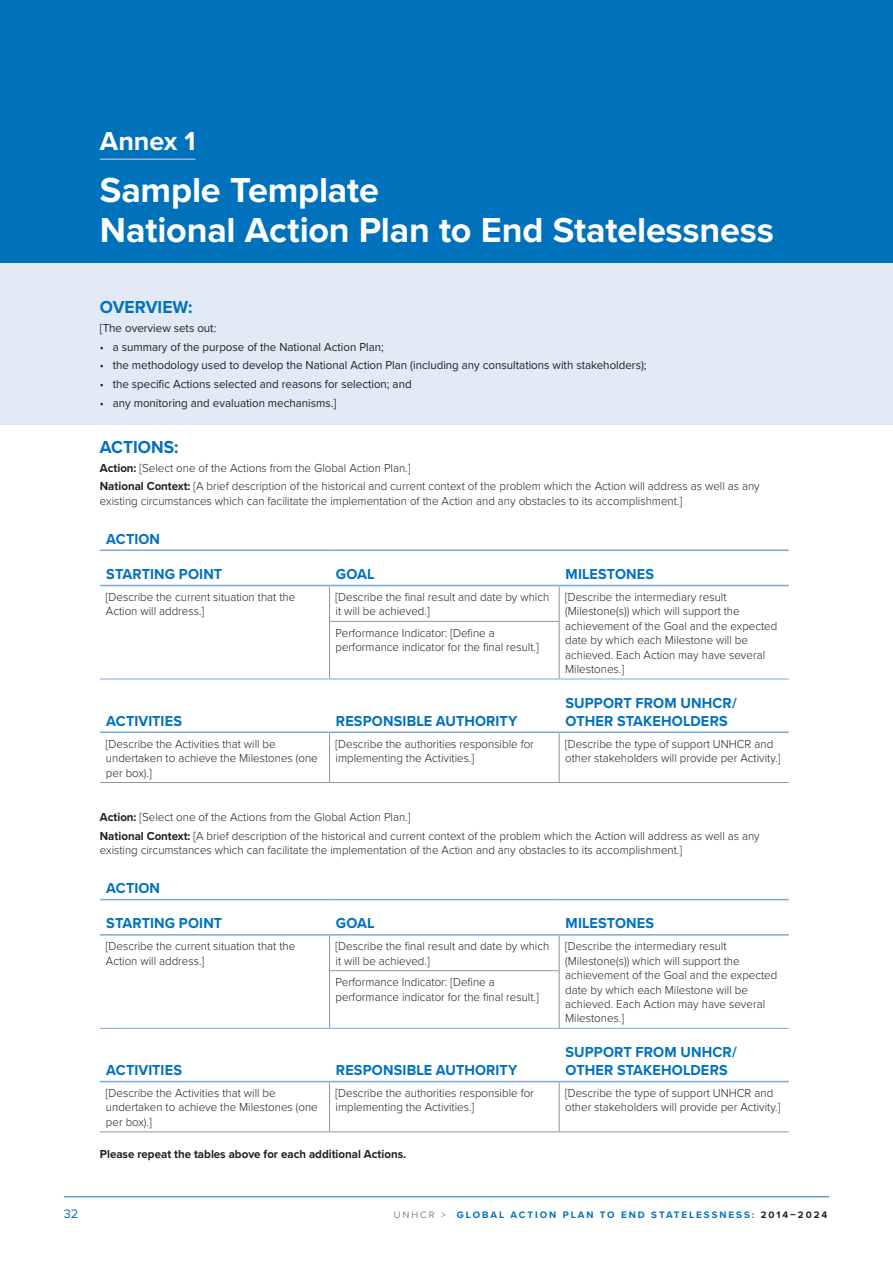
<style>
.page{position:relative;width:893px;height:1263px;background:#fff}
.page>*{position:absolute;margin:0;border:0;box-sizing:border-box;transform-origin:0 0}
.t1{font:700 36px/39.6px "Proxima Nova";letter-spacing:-.005em;color:#fff}
.t2{font:700 27px "Proxima Nova";letter-spacing:-.005em;color:#fff}
.t3{font:700 18px "Proxima Nova";letter-spacing:.005em;color:#0072bc;scale:.96 1}
.t4{font:700 15px/18px "Proxima Nova";letter-spacing:.01em;color:#0072bc;scale:.96 1}
.t5{font:12.75px "Proxima Nova";color:#0072bc}
.t6{font:300 12px/14.4px "Proxima Nova";color:#231f20;scale:.96 1}
.t7{font:12px "Proxima Nova";color:#231f20;scale:.96 1}
.t8{font:700 12px "Proxima Nova";color:#231f20;scale:.96 1}
.t9{font:700 9.75px "Proxima Nova";letter-spacing:.2em;color:#0072bc}
.s1{font-weight:700}
.s2{font-weight:400;color:#808285}
.s3{color:#231f20}
</style>
<div class="page">
<div style="left:0;top:249px;width:893px;height:175px;background:#e2eaf6"></div>
<div style="left:0;top:0;width:893px;height:262px;background:#0072bc"></div>
<hr style="left:329px;top:621px;width:231px;height:1px;background:#939598">
<hr style="left:100px;top:782px;width:230px;height:1px;background:#939598">
<hr style="left:330px;top:782px;width:229px;height:1px;background:#939598">
<hr style="left:559px;top:782px;width:230px;height:1px;background:#939598">
<hr style="left:329px;top:586px;width:1px;height:35px;background:#939598">
<hr style="left:559px;top:586px;width:1px;height:35px;background:#939598">
<hr style="left:329px;top:622px;width:1px;height:57px;background:#939598">
<hr style="left:559px;top:622px;width:1px;height:57px;background:#939598">
<hr style="left:329px;top:733px;width:1px;height:49px;background:#939598">
<hr style="left:559px;top:733px;width:1px;height:49px;background:#939598">
<hr style="left:100px;top:679px;width:230px;height:1px;background:#7ea7d8">
<hr style="left:330px;top:679px;width:229px;height:1px;background:#7ea7d8">
<hr style="left:559px;top:679px;width:230px;height:1px;background:#7ea7d8">
<hr style="left:100px;top:549px;width:230px;height:2px;background:#7ea7d8">
<hr style="left:330px;top:549px;width:229px;height:2px;background:#7ea7d8">
<hr style="left:559px;top:549px;width:230px;height:2px;background:#7ea7d8">
<hr style="left:100px;top:585px;width:230px;height:1px;background:#7ea7d8">
<hr style="left:330px;top:585px;width:229px;height:1px;background:#7ea7d8">
<hr style="left:559px;top:585px;width:230px;height:1px;background:#7ea7d8">
<hr style="left:100px;top:731px;width:230px;height:2px;background:#7ea7d8">
<hr style="left:330px;top:731px;width:229px;height:2px;background:#7ea7d8">
<hr style="left:559px;top:731px;width:230px;height:2px;background:#7ea7d8">
<hr style="left:329px;top:970px;width:231px;height:1px;background:#939598">
<hr style="left:100px;top:1131px;width:230px;height:1px;background:#939598">
<hr style="left:330px;top:1131px;width:229px;height:1px;background:#939598">
<hr style="left:559px;top:1131px;width:230px;height:1px;background:#939598">
<hr style="left:329px;top:935px;width:1px;height:35px;background:#939598">
<hr style="left:559px;top:935px;width:1px;height:35px;background:#939598">
<hr style="left:329px;top:971px;width:1px;height:57px;background:#939598">
<hr style="left:559px;top:971px;width:1px;height:57px;background:#939598">
<hr style="left:329px;top:1082px;width:1px;height:49px;background:#939598">
<hr style="left:559px;top:1082px;width:1px;height:49px;background:#939598">
<hr style="left:100px;top:1028px;width:230px;height:1px;background:#7ea7d8">
<hr style="left:330px;top:1028px;width:229px;height:1px;background:#7ea7d8">
<hr style="left:559px;top:1028px;width:230px;height:1px;background:#7ea7d8">
<hr style="left:100px;top:899px;width:230px;height:1px;background:#7ea7d8">
<hr style="left:330px;top:899px;width:229px;height:1px;background:#7ea7d8">
<hr style="left:559px;top:899px;width:230px;height:1px;background:#7ea7d8">
<hr style="left:100px;top:934px;width:230px;height:1px;background:#7ea7d8">
<hr style="left:330px;top:934px;width:229px;height:1px;background:#7ea7d8">
<hr style="left:559px;top:934px;width:230px;height:1px;background:#7ea7d8">
<hr style="left:100px;top:1081px;width:230px;height:1px;background:#7ea7d8">
<hr style="left:330px;top:1081px;width:229px;height:1px;background:#7ea7d8">
<hr style="left:559px;top:1081px;width:230px;height:1px;background:#7ea7d8">
<hr style="left:100px;top:159px;width:95px;height:1px;background:#96b5de">
<hr style="left:64px;top:1196px;width:765px;height:1px;background:#0072bc">
<h2 class="t2" style="left:100px;top:125px;width:97px">Annex 1</h2>
<h1 class="t1" style="left:100px;top:172px;width:675px">Sample Template<br>National Action Plan to End Statelessness</h1>
<h3 class="t3" style="left:100px;top:297px;width:98px">OVERVIEW:</h3>
<p class="t7" style="left:100px;top:321px;width:123px">[The overview sets out:</p>
<p class="t7" style="left:100px;top:339px;width:297px">• a summary of the purpose of the National Action Plan;</p>
<p class="t7" style="left:100px;top:358px;width:571px">• the methodology used to develop the National Action Plan (including any consultations with stakeholders);</p>
<p class="t7" style="left:100px;top:377px;width:326px">• the specific Actions selected and reasons for selection; and</p>
<p class="t7" style="left:100px;top:395px;width:248px">• any monitoring and evaluation mechanisms.]</p>
<h3 class="t3" style="left:100px;top:436px;width:83px">ACTIONS:</h3>
<p class="t6" style="left:100px;top:459px;width:689px;line-height:18.6px"><span class="s1">Action:</span> [Select one of the Actions from the Global Action Plan.]<br><span class="s1">National Context:</span> [A brief description of the historical and current context of the problem which the Action will address as well as any</p>
<p class="t6" style="left:100px;top:494px;width:608px">existing circumstances which can facilitate the implementation of the Action and any obstacles to its accomplishment.]</p>
<p class="t4" style="left:106px;top:530px;width:58px">ACTION</p>
<p class="t4" style="left:106px;top:566px;width:122px">STARTING POINT</p>
<p class="t4" style="left:336px;top:566px;width:42px">GOAL</p>
<p class="t4" style="left:566px;top:566px;width:94px">MILESTONES</p>
<p class="t6" style="left:106px;top:590px;width:199px">[Describe the current situation that the<br>Action will address.]</p>
<p class="t6" style="left:336px;top:590px;width:224px">[Describe the final result and date by which it will be achieved.]</p>
<p class="t6" style="left:565px;top:590px;width:223px">[Describe the intermediary result<br>(M ilestone(s)) which will support the achievement of the Goal and the expected date by which each M ilestone will be achieved. Each Action may have several<br>M ilestones.]</p>
<p class="t6" style="left:336px;top:626px;width:213px">Performance I ndicator: [Define a performance indicator for the final result.]</p>
<p class="t4" style="left:106px;top:712px;width:80px">ACTIVITIES</p>
<p class="t4" style="left:336px;top:712px;width:191px">RESPONSIBLE AUTHORITY</p>
<p class="t4" style="left:566px;top:694px;width:180px">SUPPORT FROM UNHCR/<br>OTHER STAKEHOLDERS</p>
<p class="t6" style="left:106px;top:737px;width:222px">[Describe the Activities that will be undertaken to achieve the Milestones (one per box).]</p>
<p class="t6" style="left:336px;top:737px;width:208px">[Describe the authorities responsible for implementing the Activities.]</p>
<p class="t6" style="left:565px;top:737px;width:226px">[Describe the type of support U NHCR and other stakeholders will provide per Activity.]</p>
<p class="t6" style="left:100px;top:808px;width:689px;line-height:18.6px"><span class="s1">Action:</span> [Select one of the Actions from the Global Action Plan.]<br><span class="s1">National Context:</span> [A brief description of the historical and current context of the problem which the Action will address as well as any</p>
<p class="t6" style="left:100px;top:843px;width:608px">existing circumstances which can facilitate the implementation of the Action and any obstacles to its accomplishment.]</p>
<p class="t4" style="left:106px;top:880px;width:58px">ACTION</p>
<p class="t4" style="left:106px;top:915px;width:122px">STARTING POINT</p>
<p class="t4" style="left:336px;top:915px;width:42px">GOAL</p>
<p class="t4" style="left:566px;top:915px;width:94px">MILESTONES</p>
<p class="t6" style="left:106px;top:939px;width:199px">[Describe the current situation that the<br>Action will address.]</p>
<p class="t6" style="left:336px;top:939px;width:224px">[Describe the final result and date by which it will be achieved.]</p>
<p class="t6" style="left:565px;top:939px;width:223px">[Describe the intermediary result<br>(M ilestone(s)) which will support the achievement of the Goal and the expected date by which each M ilestone will be achieved. Each Action may have several<br>M ilestones.]</p>
<p class="t6" style="left:336px;top:975px;width:213px">Performance I ndicator: [Define a performance indicator for the final result.]</p>
<p class="t4" style="left:106px;top:1062px;width:80px">ACTIVITIES</p>
<p class="t4" style="left:336px;top:1062px;width:191px">RESPONSIBLE AUTHORITY</p>
<p class="t4" style="left:566px;top:1044px;width:180px">SUPPORT FROM UNHCR/<br>OTHER STAKEHOLDERS</p>
<p class="t6" style="left:106px;top:1086px;width:222px">[Describe the Activities that will be undertaken to achieve the Milestones (one per box).]</p>
<p class="t6" style="left:336px;top:1086px;width:208px">[Describe the authorities responsible for implementing the Activities.]</p>
<p class="t6" style="left:565px;top:1086px;width:226px">[Describe the type of support U NHCR and other stakeholders will provide per Activity.]</p>
<p class="t8" style="left:100px;top:1146px;width:320px">Please repeat the tables above for each additional Actions.</p>
<p class="t5" style="left:64px;top:1206px;width:16px">32</p>
<p class="t9" style="left:394px;top:1209px;width:435px"><span class="s2">UNHCR &gt;</span> GLOBAL ACTION PLAN TO END STATELESSNESS: <span class="s3">2014–2024</span></p>
</div>
